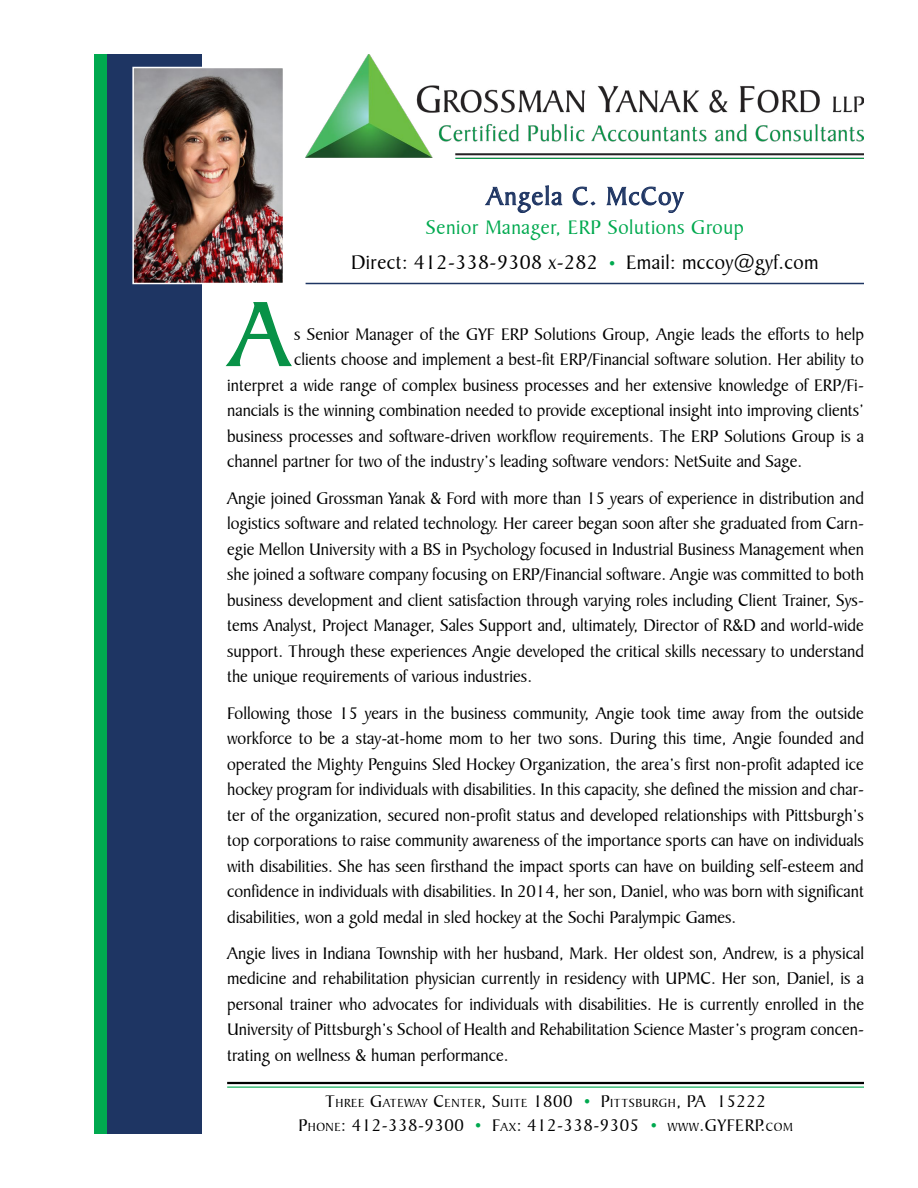
<style>
.page{position:relative;width:918px;height:1188px;background:#fff}
.page>*{position:absolute;margin:0;border:0;box-sizing:border-box;transform-origin:0 0}
.t1{font:97.5px "Baker Signet BT";color:#089247}
.t2{font:27px "Baker Signet BT";letter-spacing:.05em;color:#1e3563}
.t3{font:21px/34.8px "Baker Signet BT";letter-spacing:.02em;color:#000;text-align:center}
.t4{font:18px/25.5px "Baker Signet BT";color:#000;text-align:justify}
.t5{font:18px "Baker Signet BT";letter-spacing:.03em;color:#000}
.t6{font:12.6px "Baker Signet BT";letter-spacing:.045em;color:#000}
.s1{color:#00a94f}
.s2{font-size:15px;color:#00a94f}
.s3{font-size:18px}
.s4{font-size:12.6px}
.s5{font-style:inherit}
</style>
<div class="page">
<svg style="left:485px;top:185px;width:78px;height:28px"></svg>
<svg style="left:572px;top:186px;width:24px;height:20px"></svg>
<svg style="left:605px;top:186px;width:80px;height:99px"></svg>
<svg style="left:225px;top:302px;width:67px;height:65px"></svg>
<div style="left:94px;top:54px;width:27px;height:1080px;background:#00a94f"></div>
<img style="left:306px;top:54px;width:558px;height:105px">
<hr style="left:227px;top:1087px;width:637px;height:1px;background:#00a94f">
<hr style="left:227px;top:1082px;width:637px;height:2px;background:#000">
<div style="left:108px;top:54px;width:94px;height:1080px;background:#1e3563"></div>
<hr style="left:306px;top:283px;width:558px;height:1px;background:#1e3563">
<img style="left:135px;top:70px;width:146px;height:211px">
<div style="left:132px;top:67px;width:152px;height:217px;border:2px solid #fff"></div>
<h2 class="t2" style="left:487px;top:180px;width:198px">Angela C. McCoy</h2>
<p class="t3" style="left:351px;top:210px;width:469px"><span class="s1">Senior Manager, ERP Solutions Group<br></span>Direct: 412-338-9308 x-282 <span class="s2">•</span> Email: mccoy@gyf.com</p>
<h1 class="t1" style="left:230px;top:276px;width:61px">A</h1>
<p class="t4" style="left:294px;top:321px;width:571px">s Senior Manager of the GYF ERP Solutions Group, Angie leads the efforts to help</p>
<p class="t4" style="left:294px;top:347px;width:571px">clients choose and implement a best-fit ERP/Financial software solution. Her ability to</p>
<p class="t4" style="left:227px;top:373px;width:638px">interpret a wide range of complex business processes and her extensive knowledge of ERP/Fi-</p>
<p class="t4" style="left:227px;top:398px;width:638px">nancials is the winning combination needed to provide exceptional insight into improving clients’</p>
<p class="t4" style="left:227px;top:424px;width:638px">business processes and software-driven workflow requirements. The ERP Solutions Group is a</p>
<p class="t4" style="left:227px;top:449px;width:576px">channel partner for two of the industry’s leading software vendors: NetSuite and Sage.</p>
<p class="t4" style="left:227px;top:485px;width:638px">Angie joined Grossman Yanak &amp; Ford with more than 15 years of experience in distribution and logistics software and related technology. Her career began soon after she graduated from Carn&shy;egie Mellon University with a BS in Psychology focused in Industrial Business Management when she joined a software company focusing on ERP/Financial software. Angie was committed to both business development and client satisfaction through varying roles including Client Trainer, Sys&shy;tems Analyst, Project Manager, Sales Support and, ultimately, Director of R&amp;D and world-wide support. Through these experiences Angie developed the critical skills necessary to understand the unique requirements of various industries.</p>
<p class="t4" style="left:227px;top:700px;width:638px">Following those 15 years in the business community, Angie took time away from the outside workforce to be a stay-at-home mom to her two sons. During this time, Angie founded and operated the Mighty Penguins Sled Hockey Organization, the area’s first non-profit adapted ice hockey program for individuals with disabilities. In this capacity, she defined the mission and char&shy;ter of the organization, secured non-profit status and developed relationships with Pittsburgh’s top corporations to raise community awareness of the importance sports can have on individuals with disabilities. She has seen firsthand the impact sports can have on building self-esteem and confidence in individuals with disabilities. In 2014, her son, Daniel, who was born with significant disabilities, won a gold medal in sled hockey at the Sochi Paralympic Games.</p>
<p class="t4" style="left:227px;top:941px;width:638px">Angie lives in Indiana Township with her husband, Mark. Her oldest son, Andrew, is a physical medicine and rehabilitation physician currently in residency with UPMC. Her son, Daniel, is a personal trainer who advocates for individuals with disabilities. He is currently enrolled in the University of Pittsburgh’s School of Health and Rehabilitation Science Master’s program concen&shy;trating on wellness &amp; human performance.</p>
<p class="t6" style="left:325px;top:1096px;width:442px"><span class="s3">T</span>HREE <span class="s3">G</span>ATEWAY <span class="s3">C</span>ENTER<span class="s3">, S</span>UITE <span class="s3">1800</span> <span class="s2">•</span> <span class="s3">P</span>ITTSBURGH<span class="s3">, PA 15222</span></p>
<p class="t5" style="left:298px;top:1115px;width:496px">P<span class="s4">HONE</span>: 412-338-9300 <span class="s2">•</span> F<span class="s4">AX</span>: 412-338-9305 <span class="s2">•</span> <span class="s4">WWW</span>.<span class="s5">GYFERP</span>.<span class="s4">COM</span></p>
</div>
